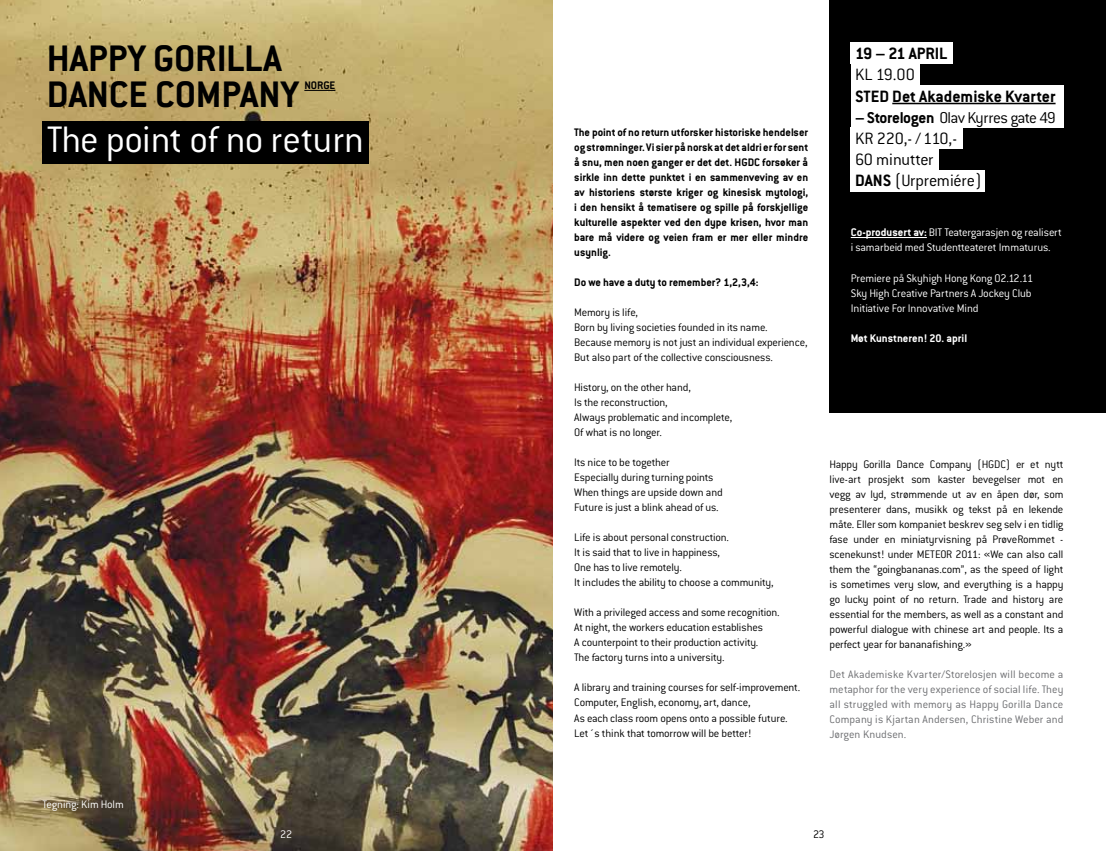
<style>
.page{position:relative;width:1106px;height:851px;background:#fff}
.page>*{position:absolute;margin:0;border:0;box-sizing:border-box;transform-origin:0 0}
.t1{font:700 40.5px "Conduit ITC Pro";color:#000}
.t2{font:300 40.5px "Conduit ITC Pro";letter-spacing:-.015em;color:#fff}
.t3{font:300 18px/21px "Conduit ITC Pro";letter-spacing:-.015em;color:#000}
.t4{font:700 18px "Conduit ITC Pro";color:#000}
.t5{font:300 17.25px "Conduit ITC Pro";letter-spacing:-.04em;color:#000}
.t6{font:300 12.15px/15.1px "Conduit ITC Pro";letter-spacing:-.015em;color:#fff}
.t7{font:700 12.15px "Conduit ITC Pro";color:#fff}
.t8{font:300 12px/15px "Conduit ITC Pro";letter-spacing:-.015em;color:#000}
.t9{font:700 12px/15px "Conduit ITC Pro";color:#000;text-align:justify}
.t10{font:300 12px/15px "Conduit ITC Pro";letter-spacing:.005em;color:#6d6e71;text-align:justify}
.t11{font:300 12px "Conduit ITC Pro";color:#fff}
.s1{font-weight:700}
</style>
<div class="page">
<img style="left:0;top:0;width:553px;height:850px">
<div style="left:829px;top:0;width:277px;height:412px;background:#000"></div>
<div style="left:850px;top:43px;width:102px;height:21px;background:#fff"></div>
<div style="left:850px;top:64px;width:69px;height:21px;background:#fff"></div>
<div style="left:850px;top:106px;width:213px;height:22px;background:#fff"></div>
<div style="left:850px;top:85px;width:213px;height:21px;background:#fff"></div>
<div style="left:850px;top:128px;width:112px;height:21px;background:#fff"></div>
<div style="left:850px;top:149px;width:88px;height:21px;background:#fff"></div>
<div style="left:850px;top:170px;width:135px;height:21px;background:#fff"></div>
<hr style="left:892px;top:103px;width:163px;height:1px;background:#000">
<hr style="left:850px;top:237px;width:76px;height:1px;background:#fff">
<div style="left:43px;top:121px;width:326px;height:43px;background:#000"></div>
<hr style="left:304px;top:90px;width:31px;height:1px;background:#000">
<h1 class="t1" style="left:47px;top:35px;width:44px">Happy</h1>
<h1 class="t1" style="left:153px;top:35px;width:40px">Gorilla</h1>
<h1 class="t1" style="left:47px;top:71px;width:43px">Dance</h1>
<h1 class="t1" style="left:155px;top:71px;width:42px">Company</h1>
<p class="t9" style="left:304px;top:78px;width:32px">NORGE</p>
<h1 class="t2" style="left:47px;top:118px;width:319px">The point of no return</h1>
<p class="t11" style="left:43px;top:797px;width:83px">Tegning: Kim Holm</p>
<p class="t11" style="left:280px;top:827px;width:14px">22</p>
<p class="t9" style="left:574px;top:125px;width:235px">The point of no return utforsker historiske hendelser og strømninger. Vi sier på norsk at det aldri er for sent å snu, men noen ganger er det det. HGDC forsøker å sirkle inn dette punktet i en sammenveving av en av historiens største kriger og kinesisk mytologi, i den hensikt å tematisere og spille på forskjellige kulturelle aspekter ved den dype krisen, hvor man bare må videre og veien fram er mer eller mindre usynlig.</p>
<p class="t9" style="left:574px;top:275px;width:186px">Do we have a duty to remember? 1,2,3,4:</p>
<p class="t8" style="left:574px;top:305px;width:235px">Memory is life,<br>Born by living societies founded in its name.<br>Because memory is not just an individual experience, But also part of the collective consciousness.</p>
<p class="t8" style="left:574px;top:380px;width:160px">History, on the other hand,<br>Is the reconstruction,<br>Always problematic and incomplete,<br>Of what is no longer.</p>
<p class="t8" style="left:574px;top:455px;width:150px">Its nice to be together<br>Especially during turning points<br>When things are upside down and<br>Future is just a blink ahead of us.</p>
<p class="t8" style="left:574px;top:530px;width:201px">Life is about personal construction.<br>It is said that to live in happiness,<br>One has to live remotely.<br>It includes the ability to choose a community,</p>
<p class="t8" style="left:574px;top:605px;width:207px">With a privileged access and some recognition.<br>At night, the workers education establishes<br>A counterpoint to their production activity.<br>The factory turns into a university.</p>
<p class="t8" style="left:574px;top:680px;width:227px">A library and training courses for self-improvement.<br>Computer, English, economy, art, dance,<br>As each class room opens onto a possible future.<br>Let´s think that tomorrow will be better!</p>
<h2 class="t4" style="left:855px;top:43px;width:94px">19 – 21 APRIL</h2>
<h2 class="t3" style="left:855px;top:64px;width:61px">KL 19.00</h2>
<h2 class="t4" style="left:855px;top:85px;width:202px">STED Det Akademiske Kvarter</h2>
<h3 class="t5" style="left:855px;top:108px;width:203px"><span class="s1">– Storelogen</span> Olav Kyrres gate 49</h3>
<h2 class="t3" style="left:855px;top:127px;width:128px">KR 220,- / 110,-<br>60 minutter<br><span class="s1">DANS</span> (Urpremiére)</h2>
<p class="t6" style="left:850px;top:225px;width:213px"><span class="s1">Co-produsert av:</span> BIT Teatergarasjen og realisert i samarbeid med Studentteateret Immaturus.</p>
<p class="t6" style="left:850px;top:270px;width:184px">Premiere på Skyhigh Hong Kong 02.12.11<br>Sky High Creative Partners A Jockey Club<br>Initiative For Innovative Mind</p>
<p class="t7" style="left:850px;top:331px;width:118px">Møt Kunstneren! 20. april</p>
<p class="t8" style="left:829px;top:457px;width:235px;text-align:justify">Happy Gorilla Dance Company (HGDC) er et nytt live-art prosjekt som kaster bevegelser mot en vegg av lyd, strømmende ut av en åpen dør, som presenterer dans, musikk og tekst på en lekende måte. Eller som kompaniet beskrev seg selv i en tidlig fase under en miniatyrvisning på PrøveRommet - scenekunst! under METEOR 2011: «We can also call them the “goingbananas.com”, as the speed of light is sometimes very slow, and everything is a happy go lucky point of no return. Trade and history are essential for the members, as well as a constant and powerful dialogue with chinese art and people. Its a perfect year for bananafishing.»</p>
<p class="t10" style="left:829px;top:667px;width:235px">Det Akademiske Kvarter/Storelosjen will become a metaphor for the very experience of social life. They all struggled with memory as Happy Gorilla Dance Company is Kjartan Andersen, Christine Weber and Jørgen Knudsen.</p>
<p class="t8" style="left:813px;top:826px;width:13px">23</p>
</div>
